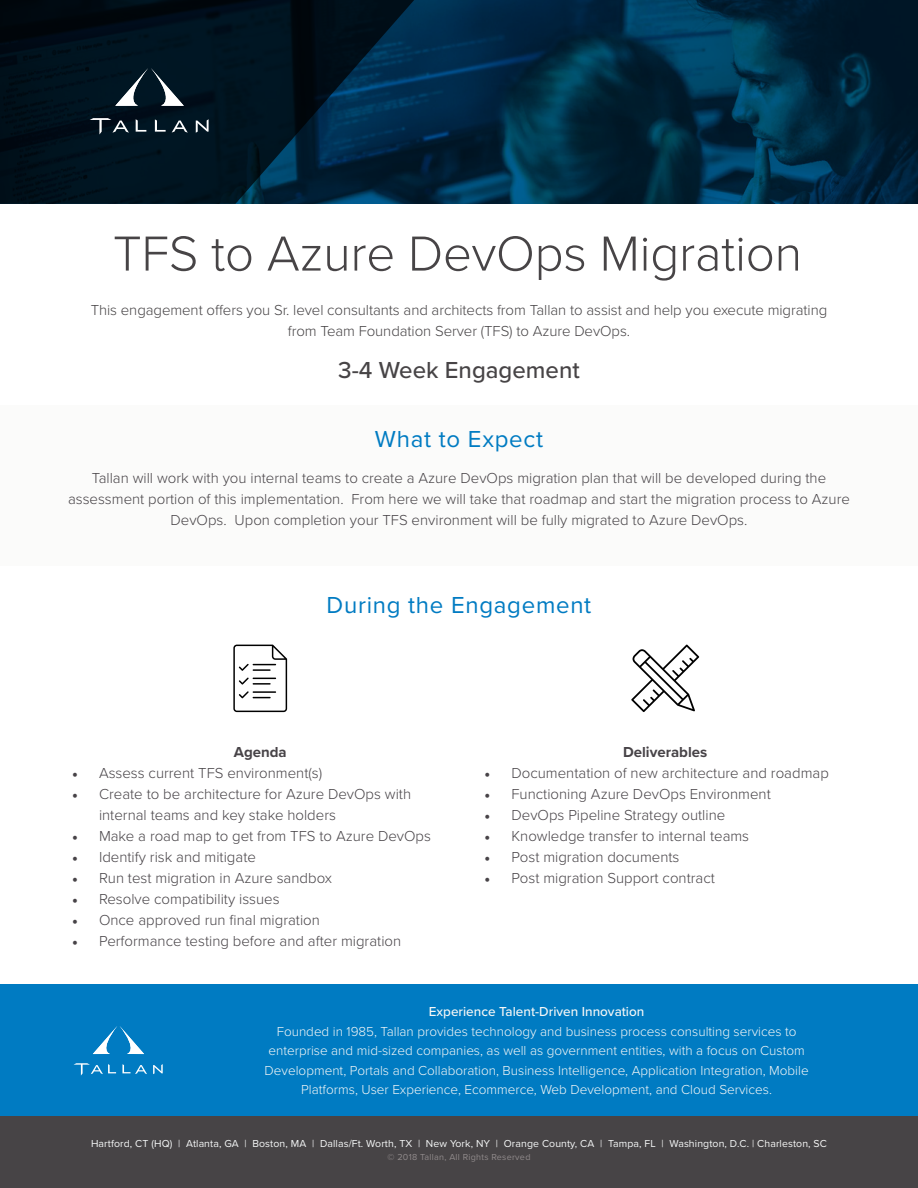
<style>
.page{position:relative;width:918px;height:1188px;background:#fff}
.page>*{position:absolute;margin:0;border:0;box-sizing:border-box;transform-origin:0 0}
.t1{font:300 51px "Proxima Nova";letter-spacing:-.005em;color:#474446}
.t2{font:24px "Proxima Nova";letter-spacing:.03em;color:#007bc2}
.t3{font:500 24px "Proxima Nova";color:#474446}
.t4{font:300 15px/21px "Proxima Nova";color:#474347}
.t5{font:300 15px/21px "Proxima Nova";letter-spacing:-.005em;color:#474446;text-align:center}
.t6{font:700 15px "Proxima Nova";color:#474347}
.t7{font:300 13.5px/19.5px "Proxima Nova";color:#f5f7f7;text-align:center}
.t8{font:500 13.5px "Proxima Nova";color:#f5f7f7}
.t9{font:10.5px "Proxima Nova";letter-spacing:.01em;color:#f5f7f7}
.t10{font:9px "Proxima Nova";letter-spacing:.03em;color:#908a8b}
.s1{font-family:"Minion Pro";font-weight:400}
.s2{color:#f8f8f7}
</style>
<div class="page">
<div style="left:0;top:405px;width:918px;height:161px;background:#fbfbfa"></div>
<svg style="left:414px;top:0;width:504px;height:204px;background:#002b43"></svg>
<svg style="left:0;top:0;width:414px;height:204px;background:#001626"></svg>
<svg style="left:90px;top:118px;width:39px;height:16px"></svg>
<svg style="left:136px;top:119px;width:10px;height:13px"></svg>
<svg style="left:155px;top:119px;width:11px;height:13px"></svg>
<svg style="left:172px;top:121px;width:16px;height:12px"></svg>
<svg style="left:196px;top:119px;width:13px;height:14px"></svg>
<svg style="left:115px;top:68px;width:69px;height:38px"></svg>
<div style="left:0;top:984px;width:918px;height:133px;background:#007bc2"></div>
<div style="left:0;top:1117px;width:918px;height:71px;background:#474446"></div>
<svg style="left:74px;top:1063px;width:42px;height:13px"></svg>
<svg style="left:122px;top:1064px;width:25px;height:10px"></svg>
<svg style="left:153px;top:1064px;width:10px;height:10px"></svg>
<svg style="left:93px;top:1026px;width:51px;height:28px"></svg>
<svg style="left:233px;top:645px;width:54px;height:67px"></svg>
<svg style="left:631px;top:645px;width:68px;height:67px"></svg>
<p class="t1" style="left:113px;top:216px;width:691px">TFS to Azure DevOps Migration</p>
<p class="t5" style="left:91px;top:299px;width:738px">This engagement offers you Sr. level consultants and architects from Tallan to assist and help you execute migrating from Team Foundation Server (TFS) to Azure DevOps.</p>
<p class="t3" style="left:338px;top:352px;width:243px">3-4 Week Engagement</p>
<p class="t2" style="left:375px;top:421px;width:170px">What to Expect</p>
<p class="t4" style="left:68px;top:466px;width:783px;text-align:center">Tallan will work with you internal teams to create a Azure DevOps migration plan that will be developed during the assessment portion of this implementation. From here we will take that roadmap and start the migration process to Azure<br>DevOps. Upon completion your TFS environment will be fully migrated to Azure DevOps.</p>
<p class="t2" style="left:327px;top:587px;width:266px">During the Engagement</p>
<p class="t6" style="left:234px;top:741px;width:54px">Agenda</p>
<p class="t4" style="left:72px;top:762px;width:252px"><span class="s1">•</span> Assess current TFS environment(s)</p>
<p class="t4" style="left:99px;top:783px;width:314px;text-indent:-27px"><span class="s1">•</span> Create to be architecture for Azure DevOps with internal teams and key stake holders</p>
<p class="t4" style="left:72px;top:825px;width:361px"><span class="s1">•</span> Make a road map to get from TFS to Azure DevOps</p>
<p class="t4" style="left:72px;top:846px;width:185px"><span class="s1">•</span> Identify risk and mitigate</p>
<p class="t4" style="left:72px;top:867px;width:261px"><span class="s1">•</span> Run test migration in Azure sandbox</p>
<p class="t4" style="left:72px;top:888px;width:209px"><span class="s1">•</span> Resolve compatibility issues</p>
<p class="t4" style="left:72px;top:909px;width:249px"><span class="s1">•</span> Once approved run final migration</p>
<p class="t4" style="left:72px;top:930px;width:331px"><span class="s1">•</span> Performance testing before and after migration</p>
<p class="t6" style="left:623px;top:741px;width:86px">Deliverables</p>
<p class="t4" style="left:484px;top:762px;width:346px"><span class="s1">•</span> Documentation of new architecture and roadmap</p>
<p class="t4" style="left:484px;top:783px;width:288px"><span class="s1">•</span> Functioning Azure DevOps Environment</p>
<p class="t4" style="left:484px;top:804px;width:242px"><span class="s1">•</span> DevOps Pipeline Strategy outline</p>
<p class="t4" style="left:484px;top:825px;width:266px"><span class="s1">•</span> Knowledge transfer to internal teams</p>
<p class="t4" style="left:484px;top:846px;width:196px"><span class="s1">•</span> Post migration documents</p>
<p class="t4" style="left:484px;top:867px;width:232px"><span class="s1">•</span> Post migration Support contract</p>
<p class="t8" style="left:429px;top:1002px;width:217px">Experience Talent-Driven Innovation</p>
<p class="t7" style="left:265px;top:1021px;width:546px">Founded in 1985, Tallan provides technology and business process consulting services to enterprise and mid-sized companies, as well as government entities, with a focus on Custom Development, Portals and Collaboration, Business Intelligence, Application Integration, Mobile Platforms, User Experience, Ecommerce, Web Development, and Cloud Services.</p>
<p class="t9" style="left:91px;top:1135px;width:737px">Hartford, CT (HQ) | Atlanta, GA | Boston, MA | Dallas/Ft. Worth, TX | New York, NY | Orange County, CA | Tampa, FL | Washington, D.C. <span class="s2">| Charleston, SC</span></p>
<p class="t10" style="left:387px;top:1151px;width:145px">© 2018 Tallan, All Rights Reserved</p>
</div>
